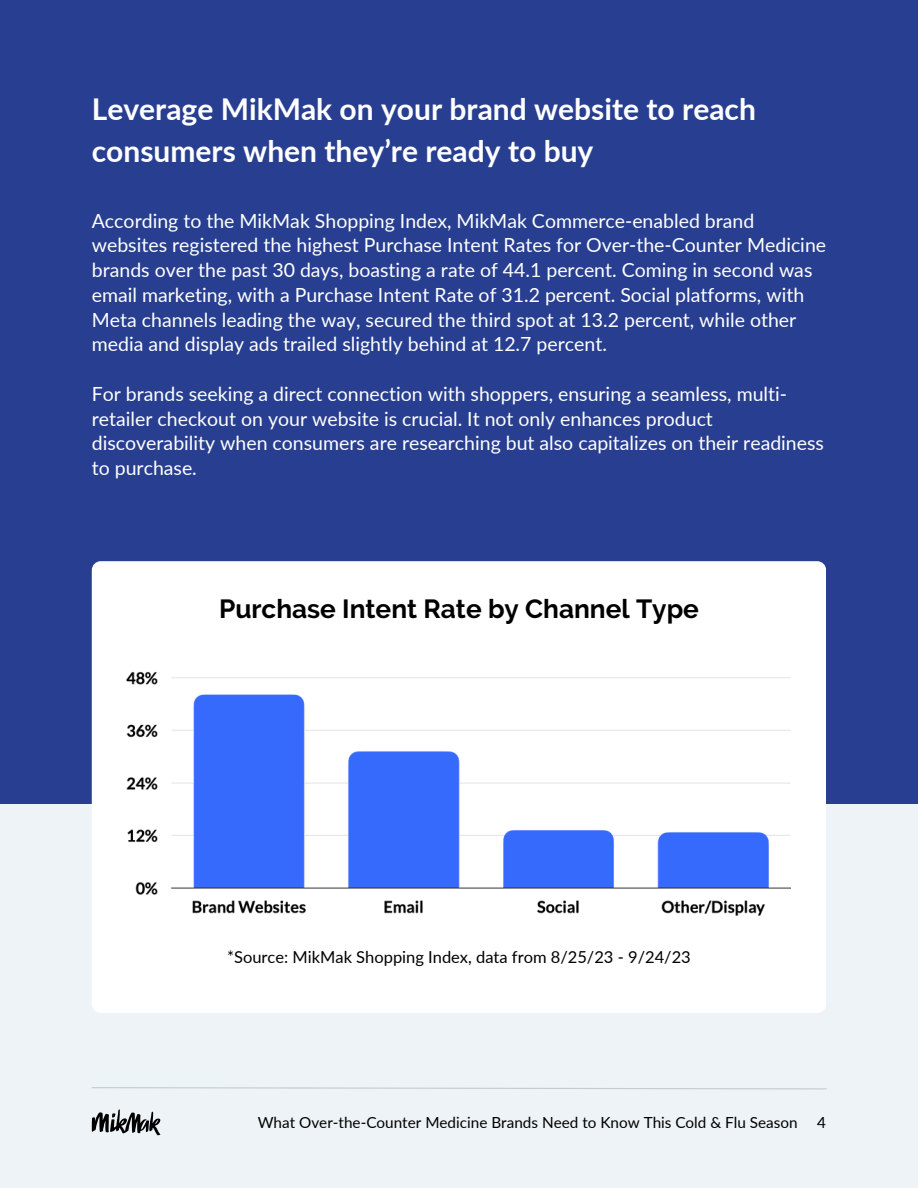
<style>
.page{position:relative;width:918px;height:1188px;background:#edf3f7}
.page>*{position:absolute;margin:0;border:0;box-sizing:border-box;transform-origin:0 0}
.t1{font:700 30px/41.7px "Lato";color:#fff}
.t2{font:700 26.25px "Raleway";color:#000}
.t3{font:19.5px/24.8px "Lato";color:#fff}
.t4{font:16.5px "Lato";color:#000}
.t5{font:15.3px "Lato";color:#000}
</style>
<div class="page">
<svg style="left:92px;top:1109px;width:68px;height:26px"></svg>
<svg style="left:92px;top:1087px;width:735px;height:3px"></svg>
<div style="left:0;top:0;width:918px;height:803px;background:#283f91"></div>
<div style="left:92px;top:561px;width:734px;height:452px;background:#fff;border-radius:9px"></div>
<img style="left:127px;top:672px;width:664px;height:243px">
<p class="t1" style="left:92px;top:88px;width:666px">Leverage MikMak on your brand website to reach consumers when they’re ready to buy</p>
<p class="t3" style="left:92px;top:208px;width:736px">According to the MikMak Shopping Index, MikMak Commerce-enabled brand websites registered the highest Purchase Intent Rates for Over-the-Counter Medicine brands over the past 30 days, boasting a rate of 44.1 percent. Coming in second was email marketing, with a Purchase Intent Rate of 31.2 percent. Social platforms, with Meta channels leading the way, secured the third spot at 13.2 percent, while other media and display ads trailed slightly behind at 12.7 percent.</p>
<p class="t3" style="left:92px;top:381px;width:734px">For brands seeking a direct connection with shoppers, ensuring a seamless, multi&shy;retailer checkout on your website is crucial. It not only enhances product discoverability when consumers are researching but also capitalizes on their readiness to purchase.</p>
<p class="t2" style="left:219px;top:593px;width:481px">Purchase Intent Rate by Channel Type</p>
<p class="t4" style="left:227px;top:947px;width:465px">*Source: MikMak Shopping Index, data from 8/25/23 - 9/24/23</p>
<p class="t5" style="left:258px;top:1112px;width:541px">What Over-the-Counter Medicine Brands Need to Know This Cold &amp; Flu Season</p>
<p class="t5" style="left:817px;top:1112px;width:10px">4</p>
</div>
